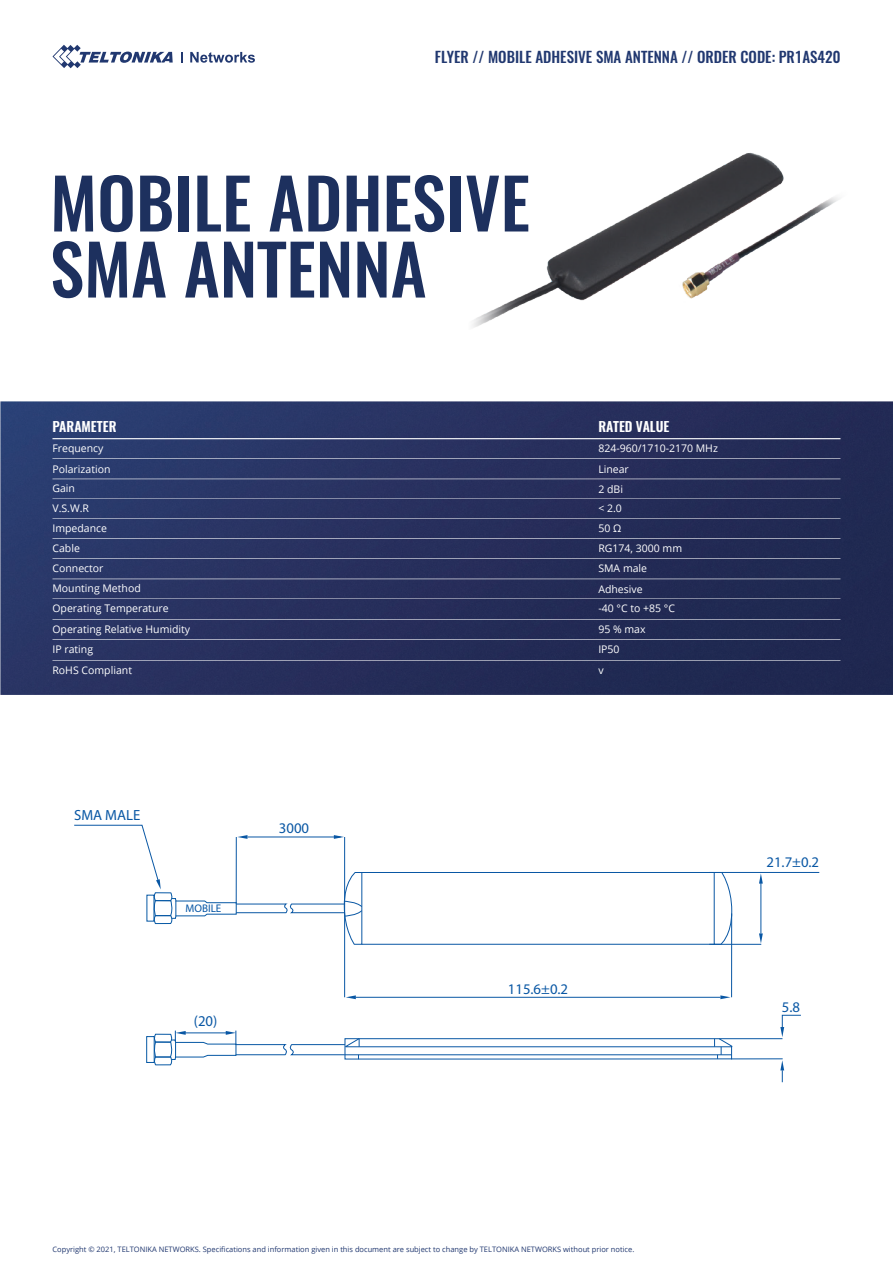
<style>
.page{position:relative;width:893px;height:1263px;background:#fff}
.page>*{position:absolute;margin:0;border:0;box-sizing:border-box;transform-origin:0 0}
.t1{font:500 69px/66px "Oswald";color:#1d305e}
.t2{font:500 15px "Oswald";color:#213870}
.t3{font:15px "Myriad Pro";color:#0957a4}
.t4{font:14.7px "Myriad Pro";color:#0957a4}
.t5{font:600 13.5px "Oswald";color:#fff}
.t6{font:11.1px "Myriad Pro";color:#0656a5}
.t7{font:10.5px/20px "Open Sans";color:#fff}
.t8{font:7.5px "Open Sans";color:#213870}
</style>
<div class="page">
<img style="left:0;top:401px;width:893px;height:294px">
<svg style="left:52px;top:45px;width:121px;height:23px"></svg>
<svg style="left:181px;top:52px;width:2px;height:11px"></svg>
<svg style="left:190px;top:52px;width:65px;height:11px"></svg>
<hr style="left:52px;top:438px;width:788px;height:1px;background:#fff">
<hr style="left:52px;top:458px;width:788px;height:1px;background:#fff">
<hr style="left:52px;top:479px;width:788px;height:1px;background:#fff">
<hr style="left:52px;top:499px;width:788px;height:1px;background:#fff">
<hr style="left:52px;top:518px;width:788px;height:1px;background:#fff">
<hr style="left:52px;top:538px;width:788px;height:1px;background:#fff">
<hr style="left:52px;top:558px;width:788px;height:1px;background:#fff">
<hr style="left:52px;top:579px;width:788px;height:1px;background:#fff">
<hr style="left:52px;top:599px;width:788px;height:1px;background:#fff">
<hr style="left:52px;top:619px;width:788px;height:1px;background:#fff">
<hr style="left:52px;top:639px;width:788px;height:1px;background:#fff">
<hr style="left:52px;top:660px;width:788px;height:1px;background:#fff">
<img style="left:472px;top:152px;width:367px;height:176px">
<svg style="left:714px;top:873px;width:18px;height:71px"></svg>
<hr style="left:361px;top:872px;width:353px;height:1px;background:#0957a4">
<hr style="left:362px;top:944px;width:352px;height:1px;background:#0957a4">
<hr style="left:344px;top:837px;width:1px;height:160px;background:#0957a4">
<hr style="left:731px;top:913px;width:1px;height:84px;background:#0957a4">
<svg style="left:720px;top:995px;width:10px;height:4px"></svg>
<svg style="left:346px;top:995px;width:10px;height:4px"></svg>
<hr style="left:356px;top:997px;width:364px;height:1px;background:#0957a4">
<svg style="left:759px;top:873px;width:4px;height:10px"></svg>
<svg style="left:759px;top:933px;width:4px;height:10px"></svg>
<hr style="left:761px;top:882px;width:1px;height:51px;background:#0957a4">
<hr style="left:709px;top:872px;width:110px;height:1px;background:#0957a4">
<hr style="left:709px;top:944px;width:52px;height:1px;background:#0957a4">
<svg style="left:74px;top:825px;width:288px;height:120px"></svg>
<div style="left:146px;top:1036px;width:8px;height:27px;border:1px solid #0658a4"></div>
<svg style="left:153px;top:1015px;width:648px;height:67px"></svg>
<hr style="left:185px;top:1033px;width:42px;height:1px;background:#0957a4">
<h2 class="t2" style="left:435px;top:46px;width:407px">FLYER // MOBILE ADHESIVE SMA ANTENNA // ORDER CODE: PR1AS420</h2>
<h1 class="t1" style="left:50px;top:172px;width:481px">MOBILE ADHESIVE<br>SMA ANTENNA</h1>
<p class="t5" style="left:52px;top:417px;width:66px">PARAMETER</p>
<p class="t7" style="left:52px;top:438px;width:60px">Frequency<br>Polarization<br>Gain<br>V.S.W.R<br>Impedance<br>Cable<br>Connector</p>
<p class="t5" style="left:598px;top:417px;width:73px">RATED VALUE</p>
<p class="t7" style="left:598px;top:438px;width:121px">824-960/1710-2170 MHz<br>Linear<br>2 dBi<br>&lt; 2.0<br>50 Ω<br>RG174, 3000 mm<br>SMA male</p>
<p class="t7" style="left:52px;top:578px;width:118px">Mounting Method<br>Operating Temperature</p>
<p class="t7" style="left:598px;top:579px;width:78px;line-height:19.4px">Adhesive<br>-40 °C to +85 °C</p>
<p class="t7" style="left:52px;top:619px;width:139px">Operating Relative Humidity<br>IP rating</p>
<p class="t7" style="left:598px;top:620px;width:49px;line-height:19.4px">95 % max<br>IP50</p>
<p class="t7" style="left:52px;top:660px;width:81px">RoHS Compliant</p>
<p class="t7" style="left:598px;top:660px;width:7px">v</p>
<h3 class="t4" style="left:74px;top:806px;width:68px">SMA MALE</h3>
<p class="t6" style="left:185px;top:902px;width:37px">MOBILE</p>
<h2 class="t3" style="left:194px;top:1012px;width:25px">(20)</h2>
<h3 class="t4" style="left:279px;top:819px;width:32px">3000</h3>
<h3 class="t4" style="left:508px;top:980px;width:62px">115.6±0.2</h3>
<p class="t8" style="left:52px;top:1244px;width:583px">Copyright © 2021, TELTONIKA NETWORKS. Specifications and information given in this document are subject to change by TELTONIKA NETWORKS without prior notice.</p>
<h3 class="t4" style="left:766px;top:853px;width:54px">21.7±0.2</h3>
<h3 class="t4" style="left:782px;top:998px;width:20px">5.8</h3>
</div>
